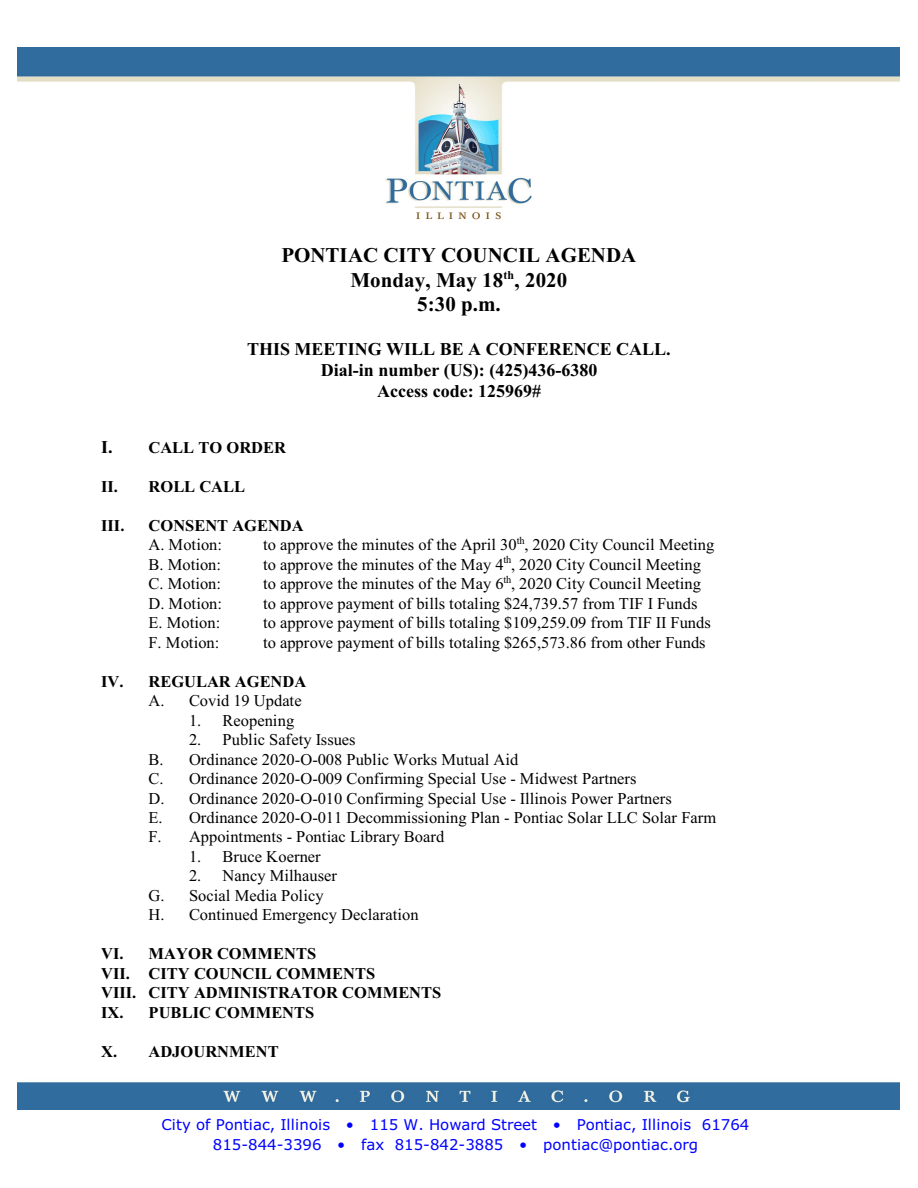
<style>
.page{position:relative;width:918px;height:1188px;background:#fff}
.page>*{position:absolute;margin:0;border:0;box-sizing:border-box;transform-origin:0 0}
.t1{font:700 21px/24.9px "Times New Roman";color:#000;text-align:center}
.t2{font:700 18px/21.3px "Times New Roman";color:#000;text-align:center}
.t3{font:16.5px/19.5px "Times New Roman";color:#000}
.t4{font:700 16.5px/19.5px "Times New Roman";color:#000}
.t5{font:15px/19.8px "Verdana";color:#00f;text-align:center}
.s1{font-size:18px}
</style>
<div class="page">
<img style="left:18px;top:48px;width:882px;height:1062px">
<p class="t1" style="left:282px;top:244px;width:356px">PONTIAC CITY COUNCIL AGENDA<br>Monday, May 18<sup>th</sup>, 2020<br>5:30 p.m.</p>
<p class="t2" style="left:247px;top:340px;width:425px">THIS MEETING WILL BE A CONFERENCE CALL.<br>Dial-in number (US): (425)436-6380<br>Access code: 125969#</p>
<p class="t4" style="left:101px;top:440px;width:186px"><span class="s1">I.</span> CALL TO ORDER</p>
<p class="t4" style="left:101px;top:479px;width:146px">II. ROLL CALL</p>
<p class="t4" style="left:101px;top:518px;width:25px">III.</p>
<p class="t4" style="left:148px;top:518px;width:157px">CONSENT AGENDA</p>
<p class="t3" style="left:148px;top:537px;width:75px">A. Motion:</p>
<p class="t3" style="left:263px;top:537px;width:453px">to approve the minutes of the April 30<sup>th</sup>, 2020 City Council Meeting</p>
<p class="t3" style="left:148px;top:556px;width:74px">B. Motion:</p>
<p class="t3" style="left:263px;top:556px;width:439px">to approve the minutes of the May 4<sup>th</sup>, 2020 City Council Meeting</p>
<p class="t3" style="left:148px;top:576px;width:74px">C. Motion:</p>
<p class="t3" style="left:263px;top:576px;width:439px">to approve the minutes of the May 6<sup>th</sup>, 2020 City Council Meeting</p>
<p class="t3" style="left:148px;top:595px;width:75px">D. Motion:</p>
<p class="t3" style="left:263px;top:595px;width:436px">to approve payment of bills totaling $24,739.57 from TIF I Funds</p>
<p class="t3" style="left:148px;top:615px;width:73px">E. Motion:</p>
<p class="t3" style="left:263px;top:615px;width:449px">to approve payment of bills totaling $109,259.09 from TIF II Funds</p>
<p class="t3" style="left:148px;top:634px;width:72px">F. Motion:</p>
<p class="t3" style="left:263px;top:634px;width:444px">to approve payment of bills totaling $265,573.86 from other Funds</p>
<p class="t4" style="left:101px;top:673px;width:207px">IV. REGULAR AGENDA</p>
<p class="t3" style="left:148px;top:693px;width:155px">A. Covid 19 Update</p>
<p class="t3" style="left:189px;top:712px;width:107px">1. Reopening</p>
<p class="t3" style="left:148px;top:732px;width:569px;text-indent:40px">2. Public Safety Issues<br>B. Ordinance 2020-O-008 Public Works Mutual Aid<br>C. Ordinance 2020-O-009 Confirming Special Use - Midwest Partners<br>D. Ordinance 2020-O-010 Confirming Special Use - Illinois Power Partners<br>E. Ordinance 2020-O-011 Decommissioning Plan - Pontiac Solar LLC Solar Farm F. Appointments - Pontiac Library Board</p>
<p class="t3" style="left:189px;top:848px;width:133px">1. Bruce Koerner</p>
<p class="t3" style="left:148px;top:868px;width:272px;text-indent:40px">2. Nancy Milhauser<br>G. Social Media Policy<br>H. Continued Emergency Declaration</p>
<p class="t4" style="left:101px;top:946px;width:342px">VI. MAYOR COMMENTS<br>VII. CITY COUNCIL COMMENTS<br>VIII. CITY ADMINISTRATOR COMMENTS<br>IX. PUBLIC COMMENTS</p>
<p class="t4" style="left:101px;top:1043px;width:179px">X. ADJOURNMENT</p>
<p class="t5" style="left:161px;top:1116px;width:589px">City of Pontiac, Illinois • 115 W. Howard Street • Pontiac, Illinois 61764<br>815-844-3396 • fax 815-842-3885 • pontiac@pontiac.org</p>
</div>
